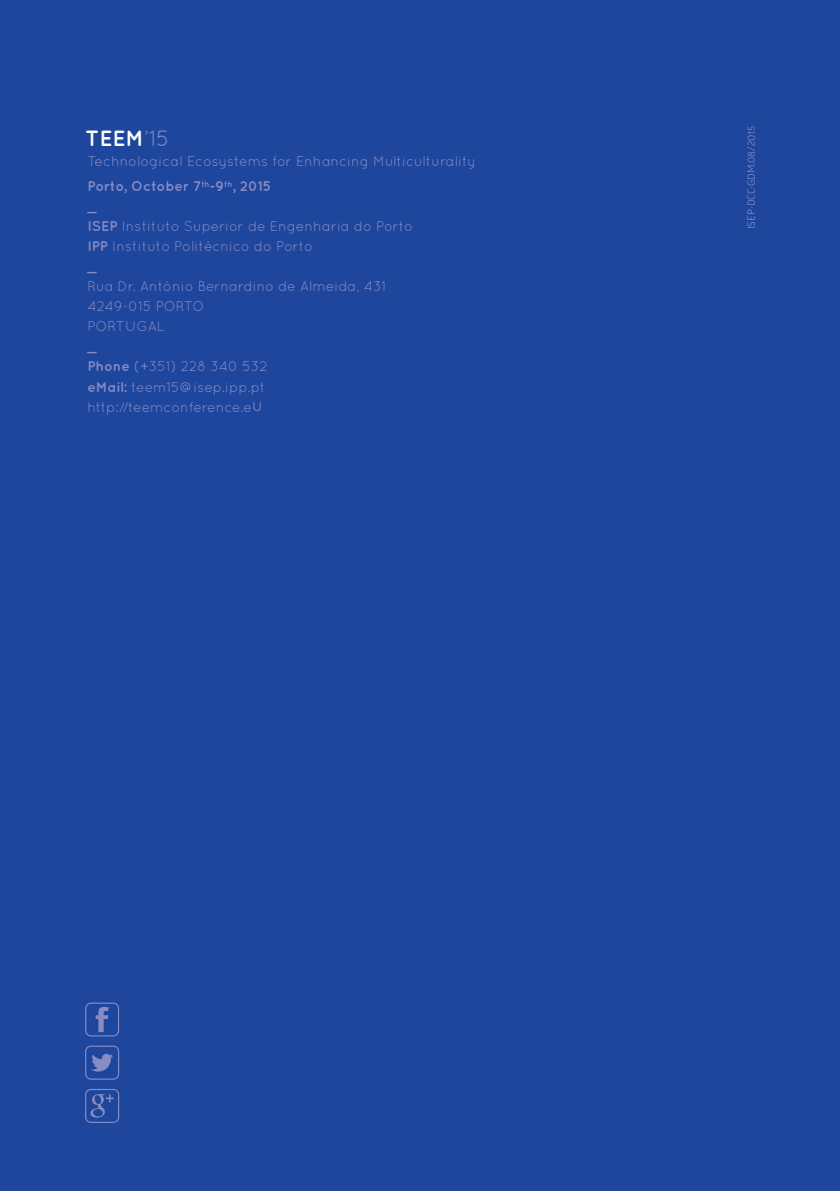
<style>
.page{position:relative;width:840px;height:1191px;background:#fff}
.page>*{position:absolute;margin:0;border:0;box-sizing:border-box;transform-origin:0 0}
.t1{font:700 22px "Quicksand";color:#fff}
.t2{font:14px/20px "Quicksand";color:#878cc5}
.t3{font:10px "Glober";color:#9b9fce}
.s1{font-weight:400;color:#878cc5}
.s2{font-weight:700}
.s3{font-size:18px}
</style>
<div class="page">
<div style="left:0;top:0;width:839px;height:1191px;background:#1e469d"></div>
<svg style="left:85px;top:1002px;width:34px;height:34px"></svg>
<svg style="left:85px;top:1045px;width:34px;height:34px"></svg>
<svg style="left:85px;top:1089px;width:34px;height:34px"></svg>
<h1 class="t1" style="left:85px;top:125px;width:86px">TEEM<span class="s1">’15</span></h1>
<p class="t2" style="left:87px;top:148px;width:390px;line-height:25.6px">Technological Ecosystems for Enhancing Multiculturality<br><span class="s2">Porto, October 7</span><sup>th</sup><span class="s2">-9</span><sup>th</sup><span class="s2">, 2015</span></p>
<p class="t2" style="left:87px;top:196px;width:327px"><span class="s2">_<br>ISEP</span> Instituto Superior de Engenharia do Porto<br><span class="s2">IPP</span> Instituto Politécnico do Porto<br><span class="s2">_</span></p>
<p class="t2" style="left:87px;top:276px;width:300px">Rua Dr. António Bernardino de Almeida, 431<br>4249-015 PORTO<br>PORTUGAL</p>
<p class="t2" style="left:87px;top:336px;width:182px"><span class="s2">_<br>Phone</span> (+351) 228 340 532 <span class="s2">eMail:</span> teem15@isep.ipp.pt http://teemconference.e<span class="s3">u</span></p>
<p class="t3" style="left:743px;top:229px;width:105px;rotate:-90deg">ISEP•DCC•GDM.08/2015</p>
</div>
